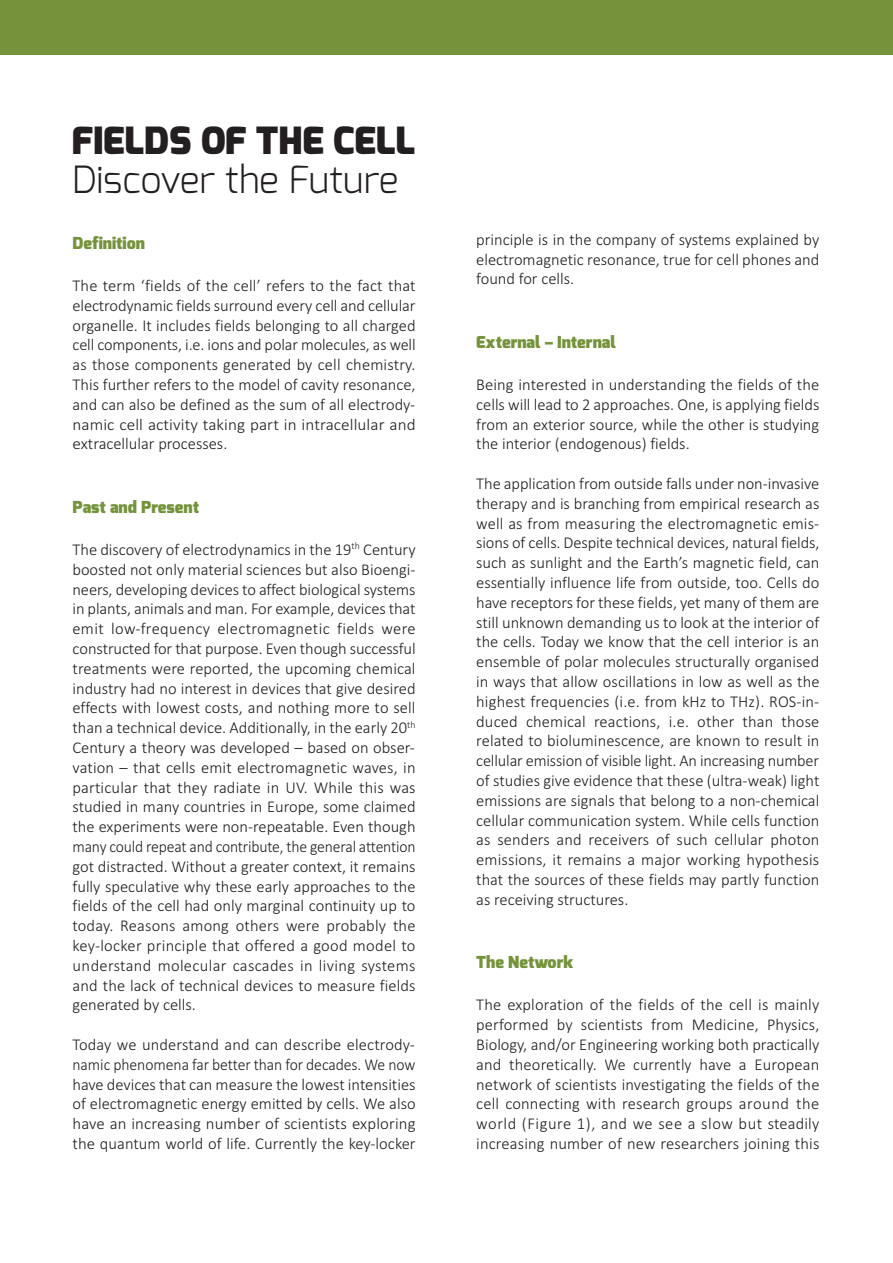
<style>
.page{position:relative;width:893px;height:1263px;background:#fff}
.page>*{position:absolute;margin:0;border:0;box-sizing:border-box;transform-origin:0 0}
.t1{font:300 37.5px "Exo";color:#231f20}
.t2{font:900 37.5px "Exo";color:#231f20}
.t3{font:300 16.5px/19.8px "Calibri";color:#231f20;text-align:justify}
.t4{font:900 16.5px "Exo";color:#74933b}
</style>
<div class="page">
<div style="left:0;top:0;width:893px;height:55px;background:#74933b"></div>
<h1 class="t2" style="left:72px;top:119px;width:345px">FIELDS OF THE CELL</h1>
<h1 class="t1" style="left:72px;top:164px;width:328px">Discover the Future</h1>
<p class="t4" style="left:72px;top:234px;width:74px">Definition</p>
<p class="t3" style="left:72px;top:275px;width:345px">The term ‘fields of the cell’ refers to the fact that electrodynamic fields surround every cell and cellular organelle. It includes fields belonging to all charged cell components, i.e. ions and polar molecules, as well as those components generated by cell chemistry.<br>This further refers to the model of cavity resonance, and can also be defined as the sum of all electrody&shy;namic cell activity taking part in intracellular and extracellular processes.</p>
<p class="t4" style="left:72px;top:498px;width:128px">Past and Present</p>
<p class="t3" style="left:72px;top:539px;width:345px">The discovery of electrodynamics in the 19<sup>th</sup> Century boosted not only material sciences but also Bioengi&shy;neers, developing devices to affect biological systems in plants, animals and man. For example, devices that emit low-frequency electromagnetic fields were constructed for that purpose. Even though successful treatments were reported, the upcoming chemical industry had no interest in devices that give desired effects with lowest costs, and nothing more to sell than a technical device. Additionally, in the early 20<sup>th </sup>Century a theory was developed – based on obser&shy;vation – that cells emit electromagnetic waves, in particular that they radiate in UV. While this was studied in many countries in Europe, some claimed the experiments were non-repeatable. Even though many could repeat and contribute, the general attention got distracted. Without a greater context, it remains fully speculative why these early approaches to the fields of the cell had only marginal continuity up to today. Reasons among others were probably the key-locker principle that offered a good model to understand molecular cascades in living systems and the lack of technical devices to measure fields generated by cells.</p>
<p class="t3" style="left:72px;top:1034px;width:345px">Today we understand and can describe electrody&shy;namic phenomena far better than for decades. We now have devices that can measure the lowest intensities of electromagnetic energy emitted by cells. We also have an increasing number of scientists exploring the quantum world of life. Currently the key-locker</p>
<p class="t3" style="left:476px;top:229px;width:345px">principle is in the company of systems explained by electromagnetic resonance, true for cell phones and found for cells.</p>
<p class="t4" style="left:476px;top:333px;width:141px">External – Internal</p>
<p class="t3" style="left:476px;top:374px;width:345px">Being interested in understanding the fields of the cells will lead to 2 approaches. One, is applying fields from an exterior source, while the other is studying the interior (endogenous) fields.</p>
<p class="t3" style="left:476px;top:473px;width:345px">The application from outside falls under non-invasive therapy and is branching from empirical research as well as from measuring the electromagnetic emis&shy;sions of cells. Despite technical devices, natural fields, such as sunlight and the Earth’s magnetic field, can essentially influence life from outside, too. Cells do have receptors for these fields, yet many of them are still unknown demanding us to look at the interior of the cells. Today we know that the cell interior is an ensemble of polar molecules structurally organised in ways that allow oscillations in low as well as the highest frequencies (i.e. from kHz to THz). ROS-in&shy;duced chemical reactions, i.e. other than those related to bioluminescence, are known to result in cellular emission of visible light. An increasing number of studies give evidence that these (ultra-weak) light emissions are signals that belong to a non-chemical cellular communication system. While cells function as senders and receivers of such cellular photon emissions, it remains a major working hypothesis that the sources of these fields may partly function as receiving structures.</p>
<p class="t4" style="left:476px;top:953px;width:99px">The Network</p>
<p class="t3" style="left:476px;top:995px;width:345px">The exploration of the fields of the cell is mainly performed by scientists from Medicine, Physics, Biology, and/or Engineering working both practically and theoretically. We currently have a European network of scientists investigating the fields of the cell connecting with research groups around the world (Figure 1), and we see a slow but steadily increasing number of new researchers joining this</p>
</div>
